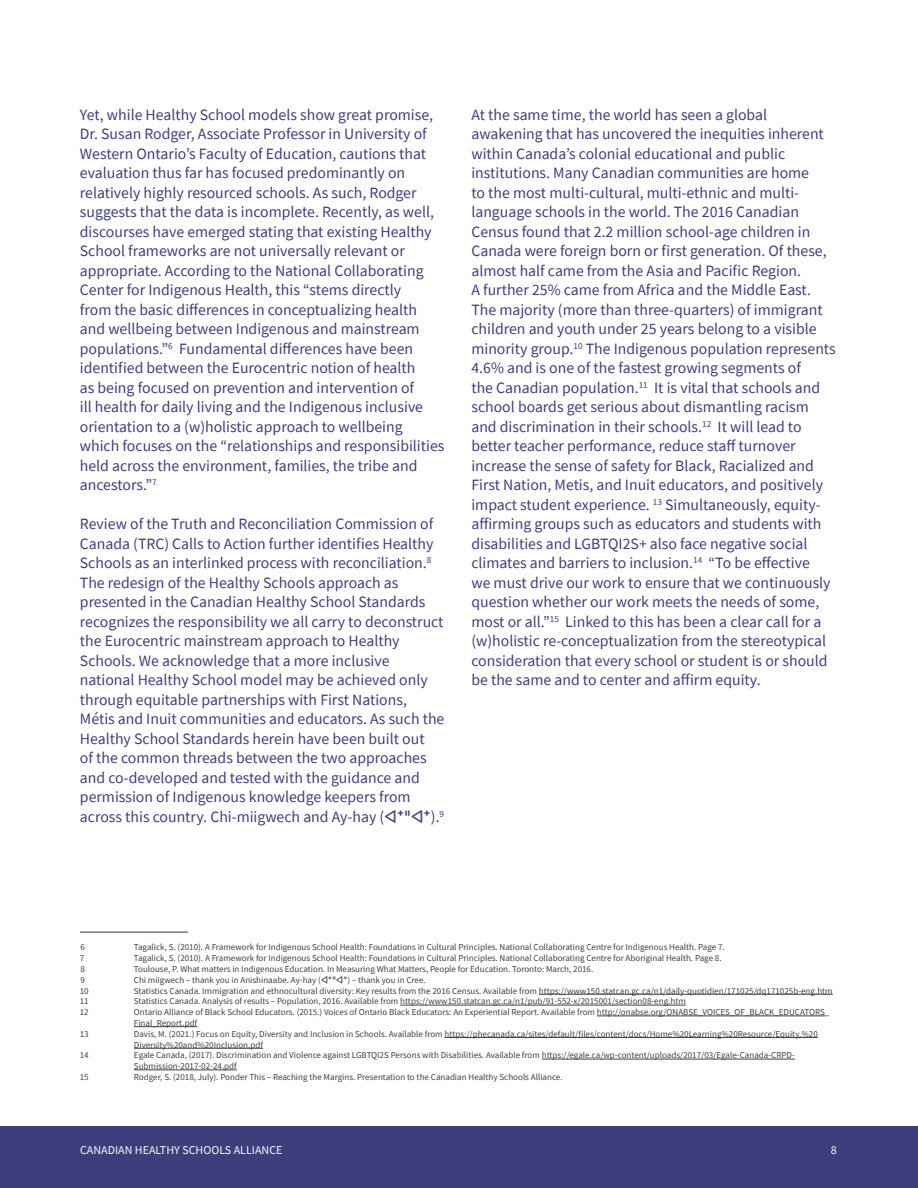
<style>
.page{position:relative;width:918px;height:1188px;background:#fff}
.page>*{position:absolute;margin:0;border:0;box-sizing:border-box;transform-origin:0 0}
.t1{font:15.75px/19.5px "Source Sans Pro";color:#3e3e7d}
.t2{font:12px "Source Sans Pro";color:#faf7f5}
.t3{font:9px/10.8px "Source Sans Pro";color:#414042}
.s1{font-family:"Oski West"}
.s2{color:#3e3e7d}
</style>
<div class="page">
<div style="left:0;top:1126px;width:918px;height:62px;background:#3e3e7d"></div>
<hr style="left:80px;top:932px;width:108px;height:1px;background:#3b3a3a">
<hr style="left:539px;top:994px;width:294px;height:1px;background:#414042">
<hr style="left:400px;top:1005px;width:286px;height:1px;background:#414042">
<hr style="left:597px;top:1016px;width:228px;height:1px;background:#414042">
<hr style="left:134px;top:1026px;width:63px;height:1px;background:#414042">
<hr style="left:445px;top:1037px;width:373px;height:1px;background:#414042">
<hr style="left:134px;top:1048px;width:129px;height:1px;background:#414042">
<hr style="left:542px;top:1059px;width:253px;height:1px;background:#414042">
<hr style="left:134px;top:1070px;width:103px;height:1px;background:#414042">
<p class="t1" style="left:80px;top:105px;width:366px">Yet, while Healthy School models show great promise, Dr. Susan Rodger, Associate Professor in University of Western Ontario’s Faculty of Education, cautions that evaluation thus far has focused predominantly on relatively highly resourced schools. As such, Rodger suggests that the data is incomplete. Recently, as well, discourses have emerged stating that existing Healthy School frameworks are not universally relevant or appropriate. According to the National Collaborating Center for Indigenous Health, this “stems directly<br>from the basic differences in conceptualizing health and wellbeing between Indigenous and mainstream populations.”<sup>6</sup> Fundamental differences have been identified between the Eurocentric notion of health<br>as being focused on prevention and intervention of<br>ill health for daily living and the Indigenous inclusive orientation to a (w)holistic approach to wellbeing which focuses on the “relationships and responsibilities held across the environment, families, the tribe and ancestors.”<sup>7</sup></p>
<p class="t1" style="left:80px;top:514px;width:366px">Review of the Truth and Reconciliation Commission of Canada (TRC) Calls to Action further identifies Healthy Schools as an interlinked process with reconciliation.<sup>8<br></sup>The redesign of the Healthy Schools approach as presented in the Canadian Healthy School Standards recognizes the responsibility we all carry to deconstruct the Eurocentric mainstream approach to Healthy Schools. We acknowledge that a more inclusive national Healthy School model may be achieved only through equitable partnerships with First Nations, Métis and Inuit communities and educators. As such the Healthy School Standards herein have been built out<br>of the common threads between the two approaches and co-developed and tested with the guidance and permission of Indigenous knowledge keepers from across this country. Chi-miigwech and Ay-hay (<span class="s1">ᐊᕀᐦᐊᕀ</span>).<sup>9</sup></p>
<p class="t1" style="left:471px;top:105px;width:366px">At the same time, the world has seen a global awakening that has uncovered the inequities inherent within Canada’s colonial educational and public institutions. Many Canadian communities are home<br>to the most multi-cultural, multi-ethnic and multi&shy;language schools in the world. The 2016 Canadian Census found that 2.2 million school-age children in Canada were foreign born or first generation. Of these, almost half came from the Asia and Pacific Region.<br>A further 25% came from Africa and the Middle East.<br>The majority (more than three-quarters) of immigrant children and youth under 25 years belong to a visible minority group.<sup>10</sup> The Indigenous population represents 4.6% and is one of the fastest growing segments of<br>the Canadian population.<sup>11</sup> It is vital that schools and school boards get serious about dismantling racism and discrimination in their schools.<sup>12</sup> It will lead to better teacher performance, reduce staff turnover increase the sense of safety for Black, Racialized and First Nation, Metis, and Inuit educators, and positively impact student experience. <sup>13</sup> Simultaneously, equity&shy;affirming groups such as educators and students with disabilities and LGBTQI2S+ also face negative social climates and barriers to inclusion.<sup>14</sup> “To be effective<br>we must drive our work to ensure that we continuously question whether our work meets the needs of some, most or all.”<sup>15</sup> Linked to this has been a clear call for a (w)holistic re-conceptualization from the stereotypical consideration that every school or student is or should be the same and to center and affirm equity.</p>
<p class="t3" style="left:80px;top:942px;width:6px">6</p>
<p class="t3" style="left:134px;top:942px;width:592px">Tagalick, S. (2010). A Framework for Indigenous School Health: Foundations in Cultural Principles. National Collaborating Centre for Indigenous Health. Page 7.</p>
<p class="t3" style="left:80px;top:953px;width:6px">7</p>
<p class="t3" style="left:134px;top:953px;width:589px">Tagalick, S. (2010). A Framework for Indigenous School Health: Foundations in Cultural Principles. National Collaborating Centre for Aboriginal Health. Page 8.</p>
<p class="t3" style="left:80px;top:964px;width:6px">8</p>
<p class="t3" style="left:134px;top:964px;width:461px">Toulouse, P. What matters in Indigenous Education. In Measuring What Matters, People for Education. Toronto: March, 2016.</p>
<p class="t3" style="left:80px;top:974px;width:6px">9</p>
<p class="t3" style="left:134px;top:974px;width:293px">Chi miigwech – thank you in Anishinaabe. Ay-hay (<span class="s1">ᐊᕀᐦᐊᕀ</span>) – thank you in Cree.</p>
<p class="t3" style="left:80px;top:985px;width:10px">10</p>
<p class="t3" style="left:134px;top:985px;width:700px">Statistics Canada. Immigration and ethnocultural diversity: Key results from the 2016 Census. Available from https://www150.statcan.gc.ca/n1/daily-quotidien/171025/dq171025b-eng.htm</p>
<p class="t3" style="left:80px;top:996px;width:10px">11</p>
<p class="t3" style="left:134px;top:996px;width:553px">Statistics Canada. Analysis of results – Population, 2016. Available from https://www150.statcan.gc.ca/n1/pub/91-552-x/2015001/section08-eng.htm</p>
<p class="t3" style="left:80px;top:1007px;width:10px">12</p>
<p class="t3" style="left:134px;top:1007px;width:697px">Ontario Alliance of Black School Educators. (2015.) Voices of Ontario Black Educators: An Experiential Report. Available from http://onabse.org/ONABSE_VOICES_OF_BLACK_EDUCATORS_<br>Final_Report.pdf</p>
<p class="t3" style="left:80px;top:1028px;width:10px">13</p>
<p class="t3" style="left:134px;top:1028px;width:685px">Davis, M. (2021.) Focus on Equity, Diversity and Inclusion in Schools. Available from https://phecanada.ca/sites/default/files/content/docs/Home%20Learning%20Resource/Equity,%20<br>Diversity%20and%20Inclusion.pdf</p>
<p class="t3" style="left:80px;top:1050px;width:10px">14</p>
<p class="t3" style="left:134px;top:1050px;width:663px">Egale Canada, (2017). Discrimination and Violence against LGBTQI2S Persons with Disabilities. Available from https://egale.ca/wp-content/uploads/2017/03/Egale-Canada-CRPD-<br>Submission-2017-02-24.pdf</p>
<p class="t3" style="left:80px;top:1072px;width:10px">15</p>
<p class="t3" style="left:134px;top:1072px;width:430px">Rodger, S. (2018, July). Ponder This – Reaching the Margins. Presentation to the Canadian Healthy Schools Alliance.</p>
<p class="t2" style="left:80px;top:1142px;width:225px">CANADIAN HEALTHY SCHOOLS ALLIANCE<span class="s2">NCE</span></p>
<p class="t2" style="left:831px;top:1142px;width:7px">8</p>
</div>
